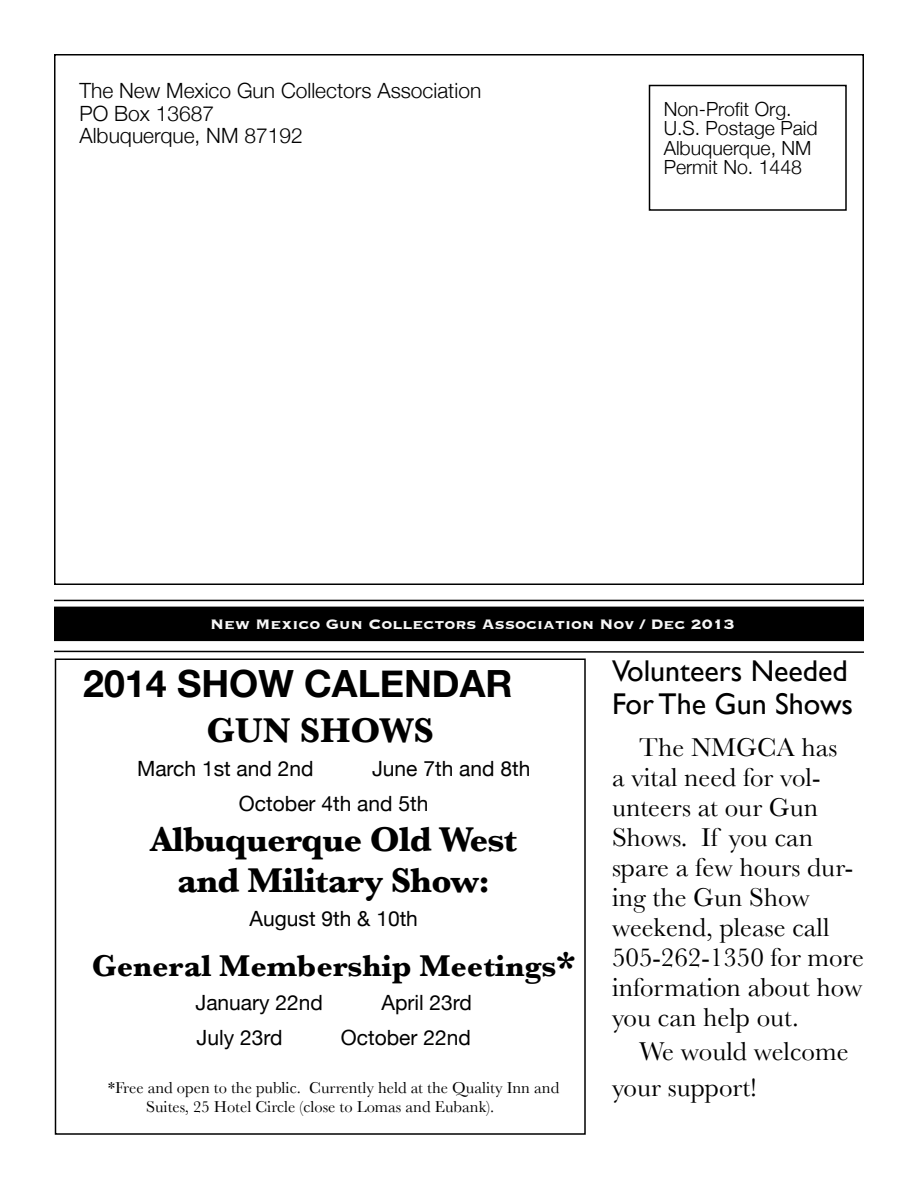
<style>
.page{position:relative;width:918px;height:1188px;background:#fff}
.page>*{position:absolute;margin:0;border:0;box-sizing:border-box;transform-origin:0 0}
.t1{font:700 37.5px "Helvetica Neue";color:#000}
.t2{font:700 36px/40.5px "Baskerville";letter-spacing:-.02em;color:#000;text-align:center}
.t3{font:700 36px "Baskerville";color:#000}
.t4{font:700 31.5px "Baskerville";color:#000}
.t5{font:30px/33px "Gill Sans";color:#000}
.t6{font:27px/30px "Baskerville";color:#000}
.t7{font:21px/34.5px "Helvetica Neue";color:#000}
.t8{font:300 21px/22.5px "Helvetica Neue";color:#000}
.t9{font:300 19.5px/19.5px "Helvetica Neue";color:#000}
.t10{font:700 18px "Copperplate";color:#f7f7f7}
.t11{font:16.5px/19.5px "Baskerville";color:#000}
.s1{font-size:36px}
</style>
<div class="page">
<div style="left:649px;top:85px;width:198px;height:126px;border:2px solid #000"></div>
<div style="left:55px;top:607px;width:808px;height:33px;background:#000"></div>
<div style="left:54px;top:607px;width:810px;height:34px;border:2px solid #000"></div>
<hr style="left:54px;top:600px;width:810px;height:1px;background:#000">
<svg style="left:54px;top:650px;width:810px;height:3px"></svg>
<div style="left:55px;top:658px;width:531px;height:477px;border:2px solid #000"></div>
<p class="t8" style="left:80px;top:78px;width:403px">The New Mexico Gun Collectors Association<br>PO Box 13687<br>Albuquerque, NM 87192</p>
<p class="t9" style="left:664px;top:98px;width:155px">Non-Profit Org.<br>U.S. Postage Paid<br>Albuquerque, NM<br>Permit No. 1448</p>
<p class="t10" style="left:210px;top:613px;width:526px">New Mexico Gun Collectors Association Nov / Dec 2013</p>
<h1 class="t1" style="left:83px;top:654px;width:431px">2014 SHOW CALENDAR</h1>
<h2 class="t3" style="left:207px;top:709px;width:229px">GUN SHOWS</h2>
<p class="t7" style="left:137px;top:753px;width:178px">March 1st and 2nd</p>
<p class="t5" style="left:612px;top:654px;width:243px">Volunteers Needed<br>For The Gun Shows</p>
<p class="t6" style="left:612px;top:732px;width:254px;text-indent:27px">The NMGCA has<br>a vital need for vol&shy;unteers at our Gun<br>Shows. If you can spare a few hours dur&shy;ing the Gun Show weekend, please call<br>505-262-1350 for more information about how you can help out.</p>
<p class="t6" style="left:612px;top:1033px;width:238px;line-height:36px;text-indent:27px">We would welcome your support!</p>
<p class="t7" style="left:239px;top:753px;width:293px;text-indent:133px">June 7th and 8th<br>October 4th and 5th</p>
<h2 class="t2" style="left:150px;top:819px;width:368px">Albuquerque Old West and Military Show:</h2>
<p class="t7" style="left:250px;top:903px;width:170px">August 9th &amp; 10th</p>
<p class="t4" style="left:92px;top:947px;width:485px">General Membership Meetings<span class="s1">*</span></p>
<p class="t7" style="left:195px;top:987px;width:129px">January 22nd</p>
<p class="t7" style="left:381px;top:987px;width:92px">April 23rd</p>
<p class="t7" style="left:197px;top:1021px;width:87px">July 23rd</p>
<p class="t7" style="left:341px;top:1021px;width:131px">October 22nd</p>
<p class="t11" style="left:146px;top:1077px;width:415px;text-indent:-38px">*Free and open to the public. Currently held at the Quality Inn and<br>Suites, 25 Hotel Circle (close to Lomas and Eubank).</p>
</div>
